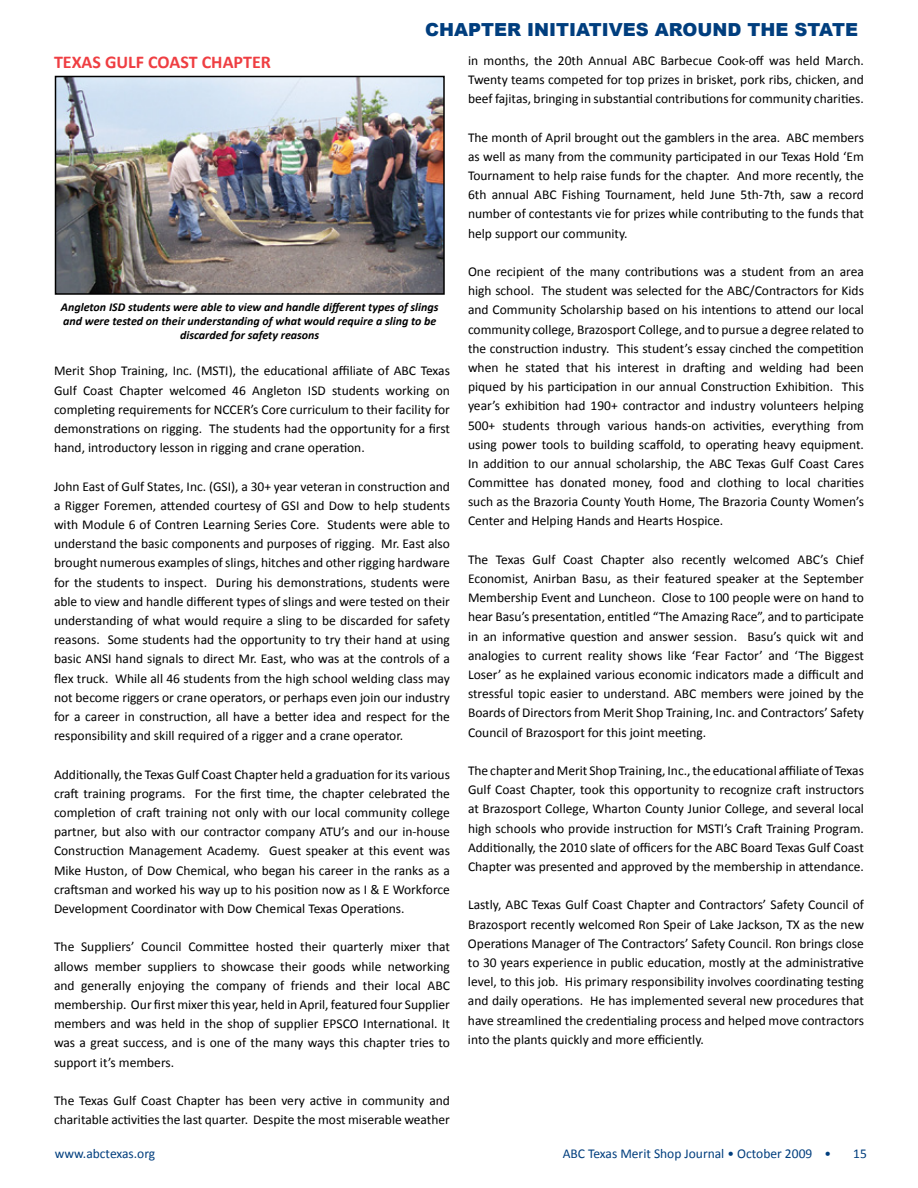
<style>
.page{position:relative;width:918px;height:1188px;background:#fff}
.page>*{position:absolute;margin:0;border:0;box-sizing:border-box;transform-origin:0 0}
.t1{font:900 18px "Arial";color:#003e7e}
.t2{font:700 18px "Calibri";color:#ef3e42}
.t3{font:13.5px/19.2px "Calibri";color:#000;text-align:justify}
.t4{font:13.5px "Calibri";color:#003e7e}
.t5{font:italic 700 12px/14.4px "Calibri";color:#000;text-align:center}
</style>
<div class="page">
<img style="left:58px;top:79px;width:384px;height:213px">
<div style="left:55px;top:76px;width:390px;height:219px;border:2px solid #000"></div>
<h1 class="t1" style="left:425px;top:17px;width:434px">CHAPTER INITIATIVES AROUND THE STATE</h1>
<h1 class="t2" style="left:54px;top:51px;width:11px">TEXAS</h1>
<h1 class="t2" style="left:105px;top:51px;width:54px">GULF COAST</h1>
<h1 class="t2" style="left:202px;top:51px;width:52px">CHAPTER</h1>
<p class="t5" style="left:61px;top:299px;width:379px">Angleton ISD students were able to view and handle different types of slings and were tested on their understanding of what would require a sling to be discarded for safety reasons</p>
<p class="t3" style="left:54px;top:361px;width:398px">Merit Shop Training, Inc. (MSTI), the educational affiliate of ABC Texas Gulf Coast Chapter welcomed 46 Angleton ISD students working on completing requirements for NCCER’s Core curriculum to their facility for demonstrations on rigging. The students had the opportunity for a first hand, introductory lesson in rigging and crane operation.</p>
<p class="t3" style="left:54px;top:476px;width:398px">John East of Gulf States, Inc. (GSI), a 30+ year veteran in construction and a Rigger Foremen, attended courtesy of GSI and Dow to help students with Module 6 of Contren Learning Series Core. Students were able to understand the basic components and purposes of rigging. Mr. East also brought numerous examples of slings, hitches and other rigging hardware for the students to inspect. During his demonstrations, students were able to view and handle different types of slings and were tested on their understanding of what would require a sling to be discarded for safety reasons. Some students had the opportunity to try their hand at using basic ANSI hand signals to direct Mr. East, who was at the controls of a flex truck. While all 46 students from the high school welding class may not become riggers or crane operators, or perhaps even join our industry for a career in construction, all have a better idea and respect for the responsibility and skill required of a rigger and a crane operator.</p>
<p class="t3" style="left:54px;top:764px;width:398px">Additionally, the Texas Gulf Coast Chapter held a graduation for its various craft training programs. For the first time, the chapter celebrated the completion of craft training not only with our local community college partner, but also with our contractor company ATU’s and our in-house Construction Management Academy. Guest speaker at this event was Mike Huston, of Dow Chemical, who began his career in the ranks as a craftsman and worked his way up to his position now as I &amp; E Workforce Development Coordinator with Dow Chemical Texas Operations.</p>
<p class="t3" style="left:54px;top:937px;width:398px">The Suppliers’ Council Committee hosted their quarterly mixer that allows member suppliers to showcase their goods while networking and generally enjoying the company of friends and their local ABC membership. Our first mixer this year, held in April, featured four Supplier members and was held in the shop of supplier EPSCO International. It was a great success, and is one of the many ways this chapter tries to support it’s members.</p>
<p class="t3" style="left:54px;top:1090px;width:397px">The Texas Gulf Coast Chapter has been very active in community and charitable activities the last quarter. Despite the most miserable weather</p>
<p class="t3" style="left:468px;top:50px;width:397px">in months, the 20th Annual ABC Barbecue Cook-off was held March.<br>Twenty teams competed for top prizes in brisket, pork ribs, chicken, and beef fajitas, bringing in substantial contributions for community charities.</p>
<p class="t3" style="left:468px;top:127px;width:398px">The month of April brought out the gamblers in the area. ABC members as well as many from the community participated in our Texas Hold ‘Em Tournament to help raise funds for the chapter. And more recently, the 6th annual ABC Fishing Tournament, held June 5th-7th, saw a record number of contestants vie for prizes while contributing to the funds that help support our community.</p>
<p class="t3" style="left:468px;top:261px;width:398px">One recipient of the many contributions was a student from an area high school. The student was selected for the ABC/Contractors for Kids and Community Scholarship based on his intentions to attend our local community college, Brazosport College, and to pursue a degree related to the construction industry. This student’s essay cinched the competition when he stated that his interest in drafting and welding had been piqued by his participation in our annual Construction Exhibition. This year’s exhibition had 190+ contractor and industry volunteers helping 500+ students through various hands-on activities, everything from using power tools to building scaffold, to operating heavy equipment.<br>In addition to our annual scholarship, the ABC Texas Gulf Coast Cares Committee has donated money, food and clothing to local charities such as the Brazoria County Youth Home, The Brazoria County Women’s Center and Helping Hands and Hearts Hospice.</p>
<p class="t3" style="left:468px;top:549px;width:398px">The Texas Gulf Coast Chapter also recently welcomed ABC’s Chief Economist, Anirban Basu, as their featured speaker at the September Membership Event and Luncheon. Close to 100 people were on hand to hear Basu’s presentation, entitled “The Amazing Race”, and to participate in an informative question and answer session. Basu’s quick wit and analogies to current reality shows like ‘Fear Factor’ and ‘The Biggest Loser’ as he explained various economic indicators made a difficult and stressful topic easier to understand. ABC members were joined by the Boards of Directors from Merit Shop Training, Inc. and Contractors’ Safety Council of Brazosport for this joint meeting.</p>
<p class="t3" style="left:468px;top:760px;width:397px">The chapter and Merit Shop Training, Inc., the educational affiliate of Texas Gulf Coast Chapter, took this opportunity to recognize craft instructors at Brazosport College, Wharton County Junior College, and several local high schools who provide instruction for MSTI’s Craft Training Program.<br>Additionally, the 2010 slate of officers for the ABC Board Texas Gulf Coast Chapter was presented and approved by the membership in attendance.</p>
<p class="t3" style="left:468px;top:895px;width:398px">Lastly, ABC Texas Gulf Coast Chapter and Contractors’ Safety Council of Brazosport recently welcomed Ron Speir of Lake Jackson, TX as the new Operations Manager of The Contractors’ Safety Council. Ron brings close to 30 years experience in public education, mostly at the administrative level, to this job. His primary responsibility involves coordinating testing and daily operations. He has implemented several new procedures that have streamlined the credentialing process and helped move contractors into the plants quickly and more efficiently.</p>
<p class="t4" style="left:55px;top:1145px;width:102px">www.abctexas.org</p>
<p class="t4" style="left:563px;top:1146px;width:270px">ABC Texas Merit Shop Journal • October 2009 •</p>
<p class="t4" style="left:853px;top:1146px;width:15px">15</p>
</div>
